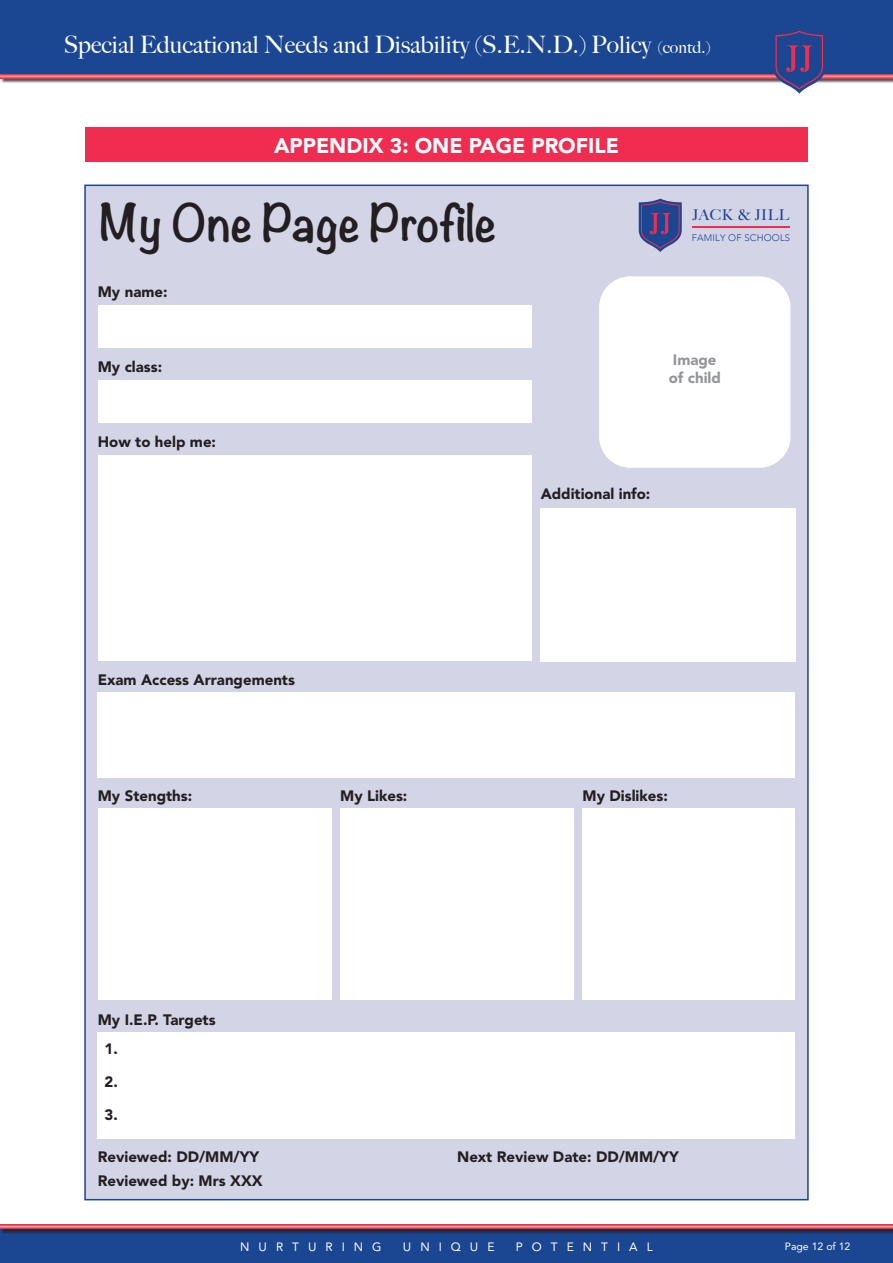
<style>
.page{position:relative;width:893px;height:1263px;background:#fff}
.page>*{position:absolute;margin:0;border:0;box-sizing:border-box;transform-origin:0 0}
.t1{font:700 45px "Noteworthy";color:#231f20}
.t2{font:500 24px "Big Caslon";color:#fff}
.t3{font:900 21px "Avenir LT Std";color:#fff}
.t4{font:900 15px/29.1px "Avenir LT Std";color:#231f20}
.t5{font:900 15px/18px "Avenir LT Std";color:#939598}
.t6{font:500 14.85px "Big Caslon";letter-spacing:.04em;color:#1b4692}
.t7{font:12px "Avenir LT Std";letter-spacing:.75em;color:#fff}
.t8{font:10.5px "Avenir LT Std";color:#fff}
.t9{font:300 9.45px "Avenir";letter-spacing:.015em;color:#1b4692}
.s1{font-size:16.5px}
</style>
<div class="page">
<div style="left:0;top:1229px;width:893px;height:34px;background:#1b4692"></div>
<div style="left:85px;top:128px;width:723px;height:34px;background:#ee2d50"></div>
<div style="left:84px;top:185px;width:725px;height:1015px;background:#d4d4e7;border:2px solid #1b4692"></div>
<div style="left:98px;top:305px;width:433px;height:42px;background:#fff"></div>
<div style="left:98px;top:380px;width:433px;height:43px;background:#fff"></div>
<div style="left:98px;top:455px;width:433px;height:206px;background:#fff"></div>
<div style="left:98px;top:692px;width:697px;height:85px;background:#fff"></div>
<div style="left:98px;top:1032px;width:697px;height:106px;background:#fff"></div>
<div style="left:540px;top:508px;width:255px;height:153px;background:#fff"></div>
<div style="left:98px;top:808px;width:234px;height:191px;background:#fff"></div>
<div style="left:340px;top:808px;width:234px;height:191px;background:#fff"></div>
<div style="left:583px;top:808px;width:212px;height:191px;background:#fff"></div>
<div style="left:599px;top:276px;width:191px;height:192px;background:#fff;border-radius:31px"></div>
<div style="left:1px;top:1226px;width:892px;height:8px;background:#231f20;opacity:.75"></div>
<svg style="left:0;top:1225px;width:893px;height:4px;background:#f1656e"></svg>
<div style="left:0;top:0;width:893px;height:77px;background:#1b4692"></div>
<div style="left:1px;top:75px;width:892px;height:8px;background:#231f20;opacity:.75"></div>
<svg style="left:0;top:74px;width:893px;height:5px;background:#f05967"></svg>
<svg style="left:773px;top:30px;width:53px;height:64px"></svg>
<hr style="left:692px;top:227px;width:98px;height:1px;background:#ee2d50">
<svg style="left:639px;top:199px;width:43px;height:53px"></svg>
<h2 class="t2" style="left:64px;top:25px;width:648px">Special Educational Needs and Disability (S.E.N.D.) Policy <span class="s1">(contd.)</span></h2>
<h3 class="t3" style="left:274px;top:132px;width:346px">APPENDIX 3: ONE PAGE PROFILE</h3>
<h1 class="t1" style="left:100px;top:183px;width:398px">My One Page Profile</h1>
<p class="t4" style="left:98px;top:277px;width:71px">My name:</p>
<p class="t6" style="left:692px;top:206px;width:99px">JACK &amp; JILL</p>
<p class="t9" style="left:692px;top:232px;width:100px">FAMILY OF SCHOOLS</p>
<p class="t4" style="left:98px;top:352px;width:66px">My class:</p>
<p class="t4" style="left:98px;top:428px;width:120px">How to help me:</p>
<p class="t5" style="left:669px;top:350px;width:54px">Image of child</p>
<p class="t4" style="left:541px;top:480px;width:111px">Additional info:</p>
<p class="t4" style="left:98px;top:665px;width:199px">Exam Access Arrangements</p>
<p class="t4" style="left:98px;top:781px;width:96px">My Stengths:</p>
<p class="t4" style="left:340px;top:781px;width:69px">My Likes:</p>
<p class="t4" style="left:583px;top:781px;width:87px">My Dislikes:</p>
<p class="t4" style="left:105px;top:1005px;width:113px;text-indent:-7px">My I.E.P. Targets<br>1.</p>
<p class="t4" style="left:105px;top:1067px;width:15px">2.</p>
<p class="t4" style="left:105px;top:1100px;width:15px">3.</p>
<p class="t4" style="left:98px;top:1144px;width:166px;line-height:24px">Reviewed: DD/MM/YY<br>Reviewed by: Mrs XXX</p>
<p class="t4" style="left:457px;top:1142px;width:223px">Next Review Date: DD/MM/YY</p>
<p class="t7" style="left:240px;top:1240px;width:143px">NURTURING</p>
<p class="t7" style="left:403px;top:1240px;width:93px">UNIQUE</p>
<p class="t7" style="left:516px;top:1240px;width:138px">POTENTIAL</p>
<p class="t8" style="left:785px;top:1240px;width:67px">Page 12 of 12</p>
</div>
